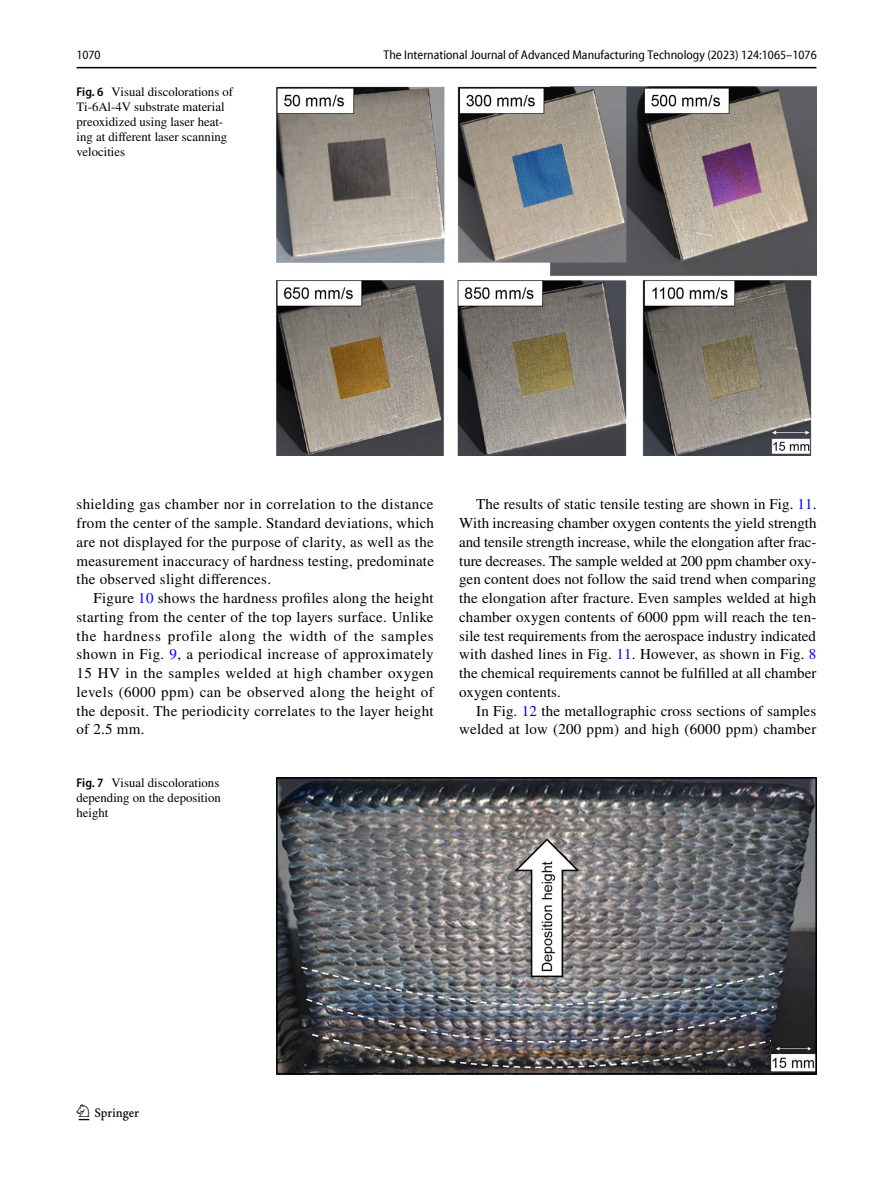
<style>
.page{position:relative;width:893px;height:1187px;background:#fff}
.page>*{position:absolute;margin:0;border:0;box-sizing:border-box;transform-origin:0 0}
.t1{font:22.5px "Springnew Regular 2";color:#000}
.t2{font:15px/18.8px "STIX";letter-spacing:.015em;color:#000;text-align:justify}
.t3{font:12.75px/15px "STIX";color:#000}
.t4{font:semi-condensed 12.75px "Myriad Pro Unic";color:#000}
.s1{font-family:"Myriad Pro";font-weight:600;font-stretch:semi-condensed}
.s2{color:#00f}
</style>
<div class="page">
<hr style="left:77px;top:67px;width:739px;height:1px;background:#000">
<img style="left:276px;top:87px;width:540px;height:368px">
<img style="left:276px;top:777px;width:540px;height:296px">
<p class="t4" style="left:76px;top:50px;width:26px">1070</p>
<p class="t4" style="left:384px;top:50px;width:435px">The International Journal of Advanced Manufacturing Technology (2023) 124:1065–1076</p>
<p class="t3" style="left:77px;top:85px;width:158px"><span class="s1">Fig. 6</span> Visual discolorations of<br>Ti-6Al-4V substrate material preoxidized using laser heat&shy;ing at different laser scanning velocities</p>
<p class="t2" style="left:77px;top:496px;width:359px">shielding gas chamber nor in correlation to the distance from the center of the sample. Standard deviations, which are not displayed for the purpose of clarity, as well as the measurement inaccuracy of hardness testing, predominate the observed slight differences.</p>
<p class="t2" style="left:77px;top:589px;width:359px;text-indent:17px">Figure <span class="s2">10</span> shows the hardness profiles along the height starting from the center of the top layers surface. Unlike the hardness profile along the width of the samples shown in Fig. <span class="s2">9</span>, a periodical increase of approximately 15 HV in the samples welded at high chamber oxygen levels (6000 ppm) can be observed along the height of the deposit. The periodicity correlates to the layer height of 2.5 mm.</p>
<p class="t3" style="left:77px;top:776px;width:146px;text-align:justify"><span class="s1">Fig. 7</span> Visual discolorations depending on the deposition height</p>
<p class="t2" style="left:459px;top:496px;width:359px;text-indent:17px">The results of static tensile testing are shown in Fig. <span class="s2">11</span>.<br>With increasing chamber oxygen contents the yield strength and tensile strength increase, while the elongation after frac&shy;ture decreases. The sample welded at 200 ppm chamber oxy&shy;gen content does not follow the said trend when comparing the elongation after fracture. Even samples welded at high chamber oxygen contents of 6000 ppm will reach the ten&shy;sile test requirements from the aerospace industry indicated with dashed lines in Fig. <span class="s2">11</span>. However, as shown in Fig. <span class="s2">8 </span>the chemical requirements cannot be fulfilled at all chamber oxygen contents.</p>
<p class="t2" style="left:459px;top:702px;width:359px;text-align:right">In Fig. <span class="s2">12</span> the metallographic cross sections of samples welded at low (200 ppm) and high (6000 ppm) chamber</p>
<h1 class="t1" style="left:79px;top:1104px;width:62px">1 3</h1>
</div>
